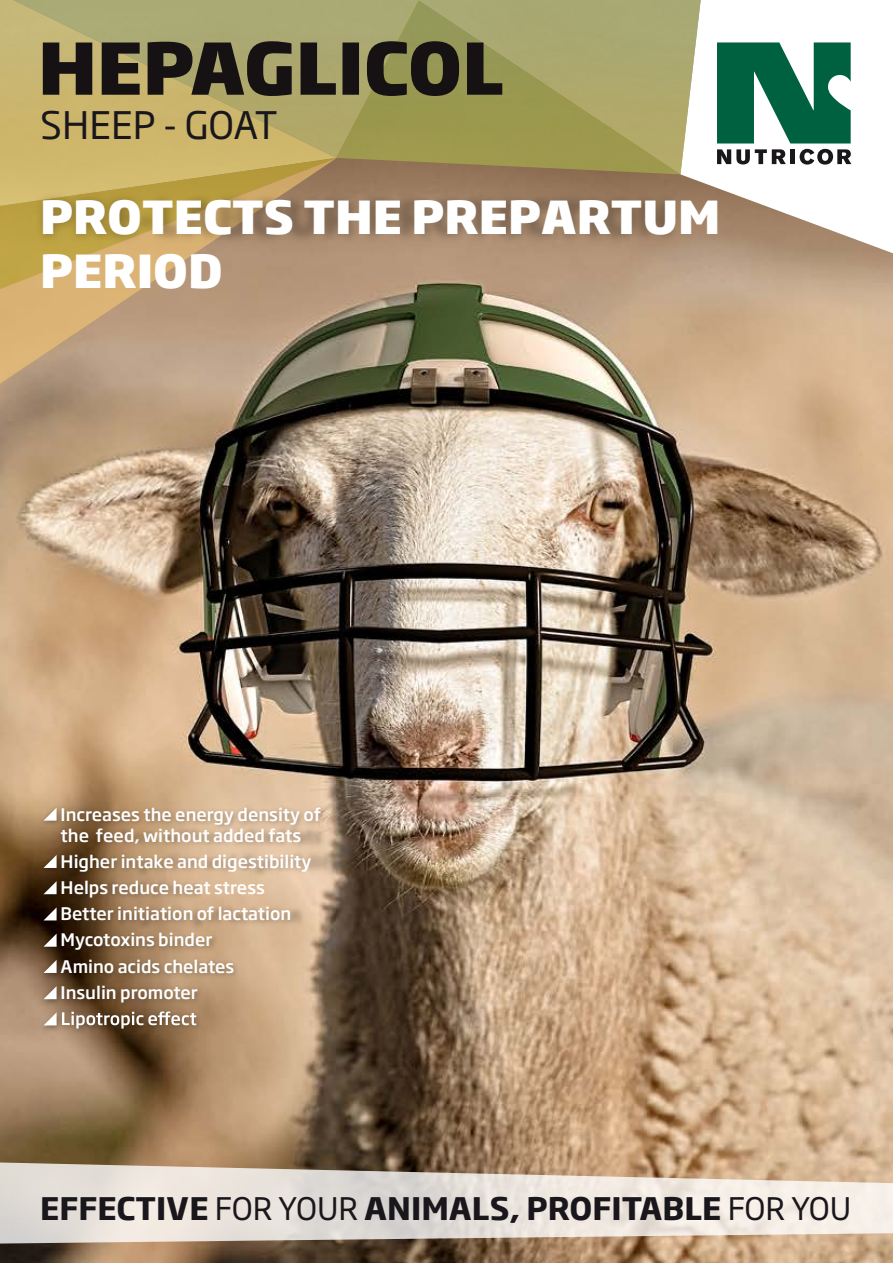
<style>
.page{position:relative;width:893px;height:1263px;background:#fff}
.page>*{position:absolute;margin:0;border:0;box-sizing:border-box;transform-origin:0 0}
.t1{font:800 70.2px "Soho Gothic Pro";color:#161214}
.t2{font:800 45px/54px "Soho Gothic Pro";color:#fff}
.t3{font:37.5px "Soho Gothic Pro";color:#1a171c}
.t4{font:700 30.75px "Soho Gothic Pro";color:#1a171c}
.t5{font:500 17.1px/26.2px "Soho Gothic Pro";color:#fff}
.s1{font-weight:400}
</style>
<div class="page">
<img style="left:0;top:174px;width:893px;height:1089px">
<svg style="left:680px;top:143px;width:213px;height:110px"></svg>
<svg style="left:0;top:158px;width:337px;height:234px;background:#bca074"></svg>
<svg style="left:0;top:0;width:336px;height:158px;background:#bcaf6f"></svg>
<svg style="left:336px;top:0;width:63px;height:174px;background:#a39e61"></svg>
<svg style="left:399px;top:0;width:303px;height:174px;background:#a5a265"></svg>
<svg style="left:717px;top:42px;width:134px;height:101px"></svg>
<svg style="left:717px;top:149px;width:69px;height:15px"></svg>
<div style="left:790px;top:149px;width:5px;height:15px;background:#1a171c"></div>
<svg style="left:800px;top:149px;width:51px;height:16px"></svg>
<svg style="left:0;top:1162px;width:893px;height:82px;background:#dcd1c5"></svg>
<img style="left:37px;top:799px;width:321px;height:241px">
<svg style="left:44px;top:807px;width:13px;height:14px"></svg>
<svg style="left:44px;top:855px;width:13px;height:13px"></svg>
<svg style="left:44px;top:881px;width:13px;height:13px"></svg>
<svg style="left:44px;top:907px;width:13px;height:13px"></svg>
<svg style="left:44px;top:934px;width:13px;height:13px"></svg>
<svg style="left:44px;top:960px;width:13px;height:13px"></svg>
<svg style="left:44px;top:986px;width:13px;height:13px"></svg>
<svg style="left:44px;top:1011px;width:152px;height:17px"></svg>
<img style="left:28px;top:182px;width:658px;height:79px">
<h1 class="t1" style="left:38px;top:12px;width:468px">HEPAGLICOL</h1>
<h3 class="t3" style="left:40px;top:96px;width:239px">SHEEP - GOAT</h3>
<h2 class="t2" style="left:40px;top:187px;width:682px">PROTECTS THE PREPARTUM<br>PERIOD</h2>
<p class="t5" style="left:61px;top:803px;width:262px;line-height:20.5px">Increases the energy density of the feed, without added fats</p>
<p class="t5" style="left:61px;top:847px;width:252px">Higher intake and digestibility<br>Helps reduce heat stress<br>Better initiation of lactation<br>Mycotoxins binder<br>Amino acids chelates<br>Insulin promoter</p>
<h3 class="t4" style="left:40px;top:1184px;width:813px">EFFECTIVE <span class="s1">FOR YOUR</span> ANIMALS, PROFITABLE <span class="s1">FOR YOU</span></h3>
</div>
